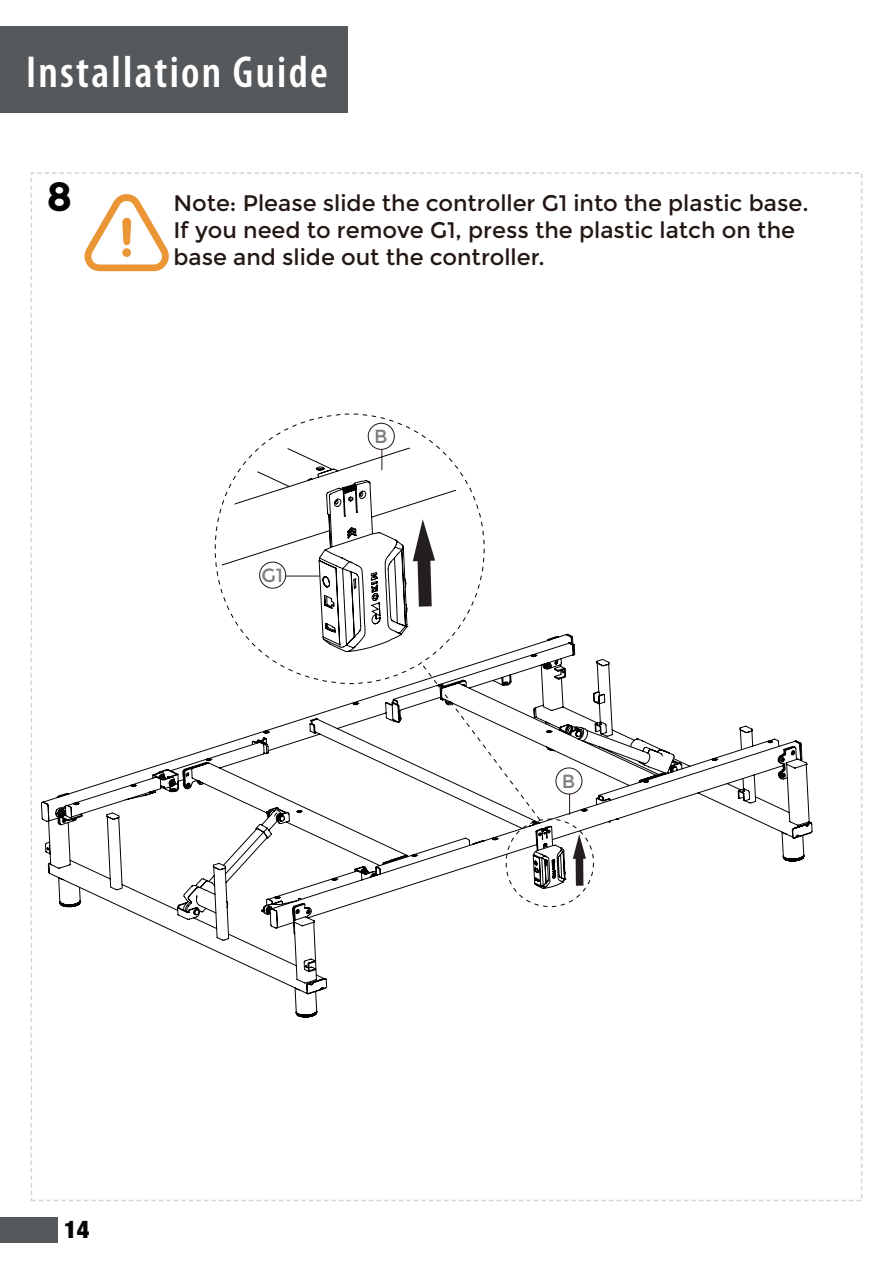
<style>
.page{position:relative;width:893px;height:1263px;background:#fff}
.page>*{position:absolute;margin:0;border:0;box-sizing:border-box;transform-origin:0 0}
.t1{font:600 condensed 45px "Myriad Pro";letter-spacing:.05em;color:#fff}
.t2{font:700 40.5px "Montserrat";color:#030303}
.t3{font:900 condensed 24.3px "Helvetica Neue LT";color:#030303}
.t4{font:22.5px/27px "Montserrat";color:#221713}
.t5{font:19.05px "Montserrat";color:#7d7e82}
</style>
<div class="page">
<div style="left:0;top:26px;width:347px;height:86px;background:#56595b"></div>
<svg style="left:214px;top:413px;width:271px;height:181px"></svg>
<svg style="left:84px;top:194px;width:85px;height:77px"></svg>
<div style="left:122px;top:248px;width:9px;height:9px;background:#ea9536;border-radius:50%"></div>
<div style="left:0;top:1217px;width:57px;height:25px;background:#56595b"></div>
<svg style="left:41px;top:634px;width:772px;height:383px"></svg>
<svg style="left:222px;top:432px;width:255px;height:256px"></svg>
<h1 class="t1" style="left:26px;top:48px;width:303px">Installation Guide</h1>
<h2 class="t2" style="left:47px;top:172px;width:28px">8</h2>
<p class="t4" style="left:173px;top:190px;width:637px">Note: Please slide the controller G1 into the plastic base.<br>If you need to remove G1, press the plastic latch on the base and slide out the controller.</p>
<p class="t5" style="left:261px;top:564px;width:23px">G1</p>
<p class="t5" style="left:374px;top:426px;width:15px">B</p>
<p class="t5" style="left:562px;top:770px;width:15px">B</p>
<p class="t3" style="left:64px;top:1215px;width:27px">14</p>
</div>
